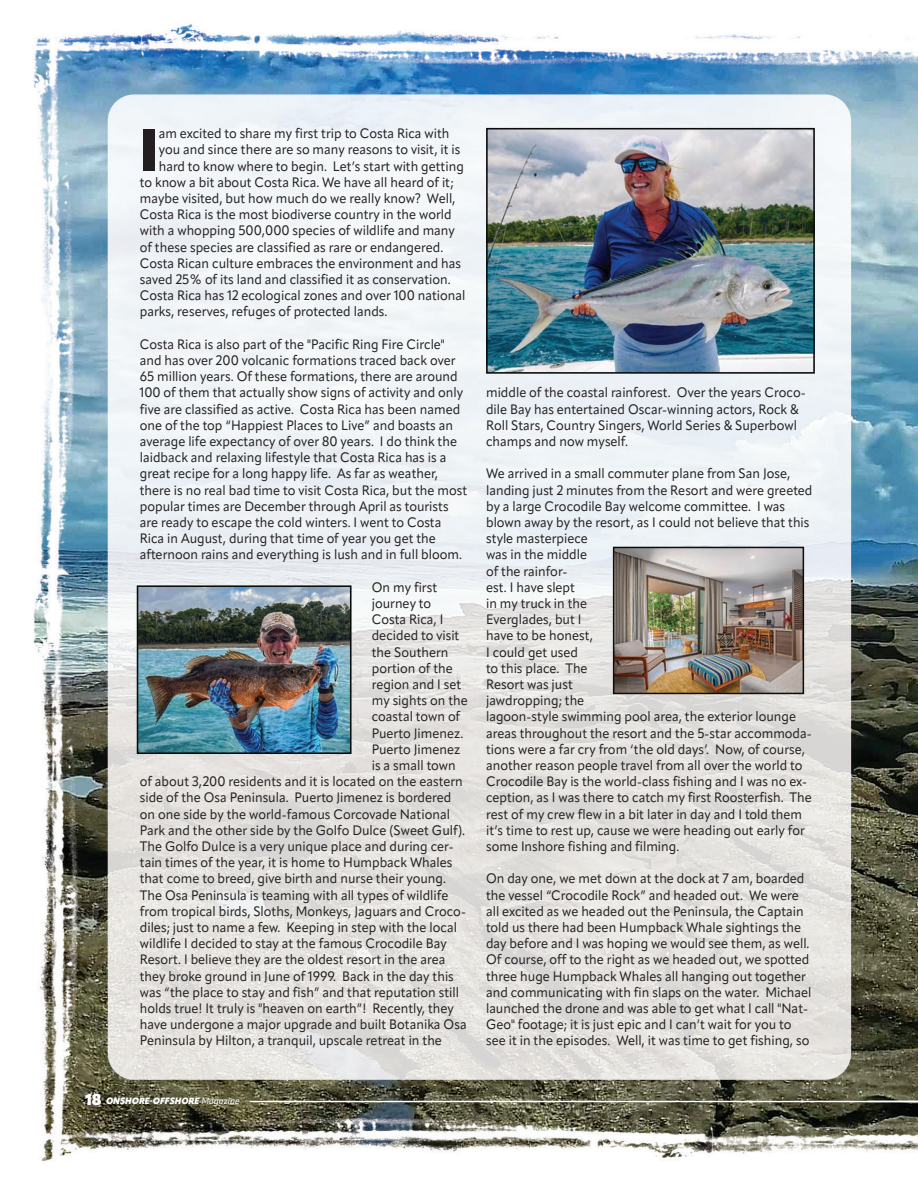
<style>
.page{position:relative;width:918px;height:1188px;background:#fff}
.page>*{position:absolute;margin:0;border:0;box-sizing:border-box;transform-origin:0 0}
.t1{font:900 59.25px "Apparat";color:#231f20;scale:.95 1}
.t2{font:13.5px/16.2px "Apparat";color:#231f20;scale:.95 1}
.t3{font:italic 900 9px "Apparat";color:#fff;scale:.95 1}
.s1{font-style:normal;font-size:15.75px}
.s2{font-weight:500}
</style>
<div class="page">
<img style="left:33px;top:24px;width:885px;height:1137px">
<hr style="left:250px;top:1101px;width:668px;height:1px;background:#fff">
<img style="left:140px;top:588px;width:209px;height:163px">
<div style="left:137px;top:585px;width:215px;height:169px;border:2px solid #0b0d0d"></div>
<img style="left:616px;top:550px;width:185px;height:141px">
<div style="left:613px;top:547px;width:191px;height:147px;border:2px solid #0b0d0d"></div>
<img style="left:489px;top:131px;width:323px;height:240px">
<div style="left:486px;top:128px;width:329px;height:246px;border:2px solid #0b0d0d"></div>
<h1 class="t1" style="left:140px;top:113px;width:21px">I</h1>
<p class="t2" style="left:159px;top:125px;width:308px">am excited to share my first trip to Costa Rica with</p>
<p class="t2" style="left:159px;top:142px;width:319px">you and since there are so many reasons to visit, it is</p>
<p class="t2" style="left:159px;top:158px;width:323px">hard to know where to begin. Let’s start with getting</p>
<p class="t2" style="left:140px;top:174px;width:332px">to know a bit about Costa Rica. We have all heard of it;</p>
<p class="t2" style="left:140px;top:190px;width:334px">maybe visited, but how much do we really know? Well,</p>
<p class="t2" style="left:140px;top:206px;width:330px">Costa Rica is the most biodiverse country in the world</p>
<p class="t2" style="left:140px;top:223px;width:333px">with a whopping 500,000 species of wildlife and many</p>
<p class="t2" style="left:140px;top:239px;width:321px">of these species are classified as rare or endangered.</p>
<p class="t2" style="left:140px;top:255px;width:340px">Costa Rican culture embraces the environment and has</p>
<p class="t2" style="left:140px;top:271px;width:329px">saved 25% of its land and classified it as conservation.</p>
<p class="t2" style="left:140px;top:287px;width:344px">Costa Rica has 12 ecological zones and over 100 national</p>
<p class="t2" style="left:140px;top:304px;width:262px">parks, reserves, refuges of protected lands.</p>
<p class="t2" style="left:140px;top:336px;width:346px">Costa Rica is also part of the "Pacific Ring Fire Circle" and has over 200 volcanic formations traced back over 65 million years. Of these formations, there are around 100 of them that actually show signs of activity and only five are classified as active. Costa Rica has been named one of the top “Happiest Places to Live” and boasts an average life expectancy of over 80 years. I do think the laidback and relaxing lifestyle that Costa Rica has is a great recipe for a long happy life. As far as weather, there is no real bad time to visit Costa Rica, but the most popular times are December through April as tourists are ready to escape the cold winters. I went to Costa Rica in August, during that time of year you get the afternoon rains and everything is lush and in full bloom.</p>
<p class="t2" style="left:372px;top:579px;width:70px">On my first</p>
<p class="t2" style="left:372px;top:595px;width:64px">journey to</p>
<p class="t2" style="left:372px;top:611px;width:77px">Costa Rica, I</p>
<p class="t2" style="left:372px;top:628px;width:94px">decided to visit</p>
<p class="t2" style="left:372px;top:644px;width:82px">the Southern</p>
<p class="t2" style="left:372px;top:660px;width:87px">portion of the</p>
<p class="t2" style="left:372px;top:676px;width:96px">region and I set</p>
<p class="t2" style="left:372px;top:692px;width:103px">my sights on the</p>
<p class="t2" style="left:372px;top:709px;width:95px">coastal town of</p>
<p class="t2" style="left:372px;top:725px;width:98px">Puerto Jimenez.</p>
<p class="t2" style="left:372px;top:741px;width:95px">Puerto Jimenez</p>
<p class="t2" style="left:372px;top:757px;width:90px">is a small town</p>
<p class="t2" style="left:140px;top:773px;width:341px">of about 3,200 residents and it is located on the eastern</p>
<p class="t2" style="left:140px;top:790px;width:329px">side of the Osa Peninsula. Puerto Jimenez is bordered</p>
<p class="t2" style="left:140px;top:806px;width:328px">on one side by the world-famous Corcovade National</p>
<p class="t2" style="left:140px;top:822px;width:344px">Park and the other side by the Golfo Dulce (Sweet Gulf).</p>
<p class="t2" style="left:140px;top:838px;width:332px">The Golfo Dulce is a very unique place and during cer-</p>
<p class="t2" style="left:140px;top:854px;width:331px">tain times of the year, it is home to Humpback Whales</p>
<p class="t2" style="left:140px;top:871px;width:324px">that come to breed, give birth and nurse their young.</p>
<p class="t2" style="left:140px;top:887px;width:326px">The Osa Peninsula is teaming with all types of wildlife</p>
<p class="t2" style="left:140px;top:903px;width:345px">from tropical birds, Sloths, Monkeys, Jaguars and Croco-</p>
<p class="t2" style="left:140px;top:919px;width:335px">diles; just to name a few. Keeping in step with the local</p>
<p class="t2" style="left:140px;top:935px;width:325px">wildlife I decided to stay at the famous Crocodile Bay</p>
<p class="t2" style="left:140px;top:952px;width:323px">Resort. I believe they are the oldest resort in the area</p>
<p class="t2" style="left:140px;top:968px;width:332px">they broke ground in June of 1999. Back in the day this</p>
<p class="t2" style="left:140px;top:984px;width:338px">was “the place to stay and fish” and that reputation still</p>
<p class="t2" style="left:140px;top:1000px;width:332px">holds true! It truly is "heaven on earth”! Recently, they</p>
<p class="t2" style="left:140px;top:1016px;width:346px">have undergone a major upgrade and built Botanika Osa</p>
<p class="t2" style="left:140px;top:1033px;width:320px">Peninsula by Hilton, a tranquil, upscale retreat in the</p>
<p class="t3" style="left:85px;top:1095px;width:164px"><span class="s1">18</span> ONSHORE-OFFSHORE <span class="s2">Magazine</span></p>
<p class="t2" style="left:486px;top:385px;width:338px">middle of the coastal rainforest. Over the years Croco&shy;dile Bay has entertained Oscar-winning actors, Rock &amp; Roll Stars, Country Singers, World Series &amp; Superbowl champs and now myself.</p>
<p class="t2" style="left:486px;top:466px;width:345px">We arrived in a small commuter plane from San Jose, landing just 2 minutes from the Resort and were greeted by a large Crocodile Bay welcome committee. I was blown away by the resort, as I could not believe that this style masterpiece<br>was in the middle<br>of the rainfor-<br>est. I have slept<br>in my truck in the<br>Everglades, but I<br>have to be honest,<br>I could get used<br>to this place. The<br>Resort was just<br>jawdropping; the<br>lagoon-style swimming pool area, the exterior lounge areas throughout the resort and the 5-star accommoda&shy;tions were a far cry from ‘the old days’. Now, of course, another reason people travel from all over the world to Crocodile Bay is the world-class fishing and I was no ex&shy;ception, as I was there to catch my first Roosterfish. The rest of my crew flew in a bit later in day and I told them it’s time to rest up, cause we were heading out early for some Inshore fishing and filming.</p>
<p class="t2" style="left:486px;top:871px;width:344px">On day one, we met down at the dock at 7 am, boarded the vessel “Crocodile Rock” and headed out. We were all excited as we headed out the Peninsula, the Captain told us there had been Humpback Whale sightings the day before and I was hoping we would see them, as well.<br>Of course, off to the right as we headed out, we spotted three huge Humpback Whales all hanging out together and communicating with fin slaps on the water. Michael launched the drone and was able to get what I call "Nat-Geo" footage; it is just epic and I can’t wait for you to see it in the episodes. Well, it was time to get fishing, so</p>
</div>
